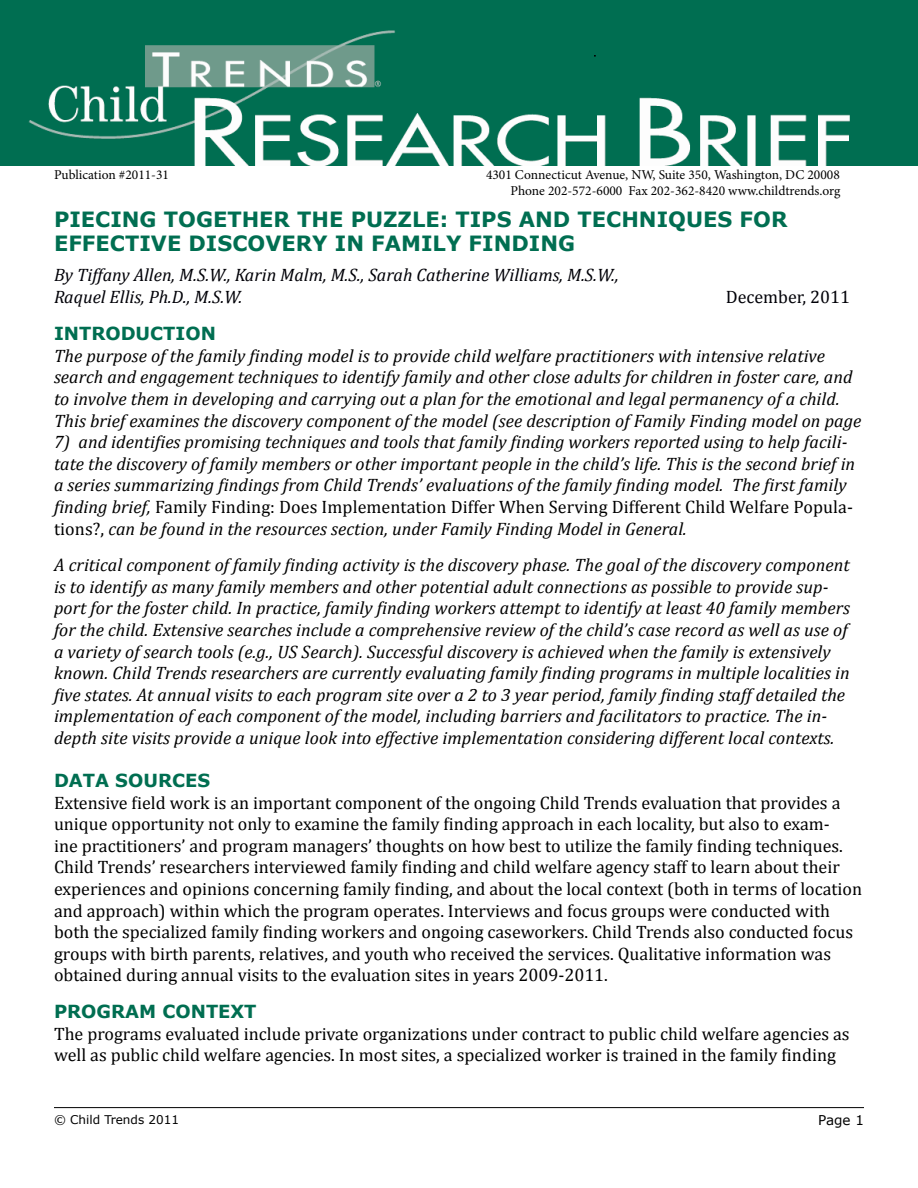
<style>
.page{position:relative;width:918px;height:1188px;background:#fff}
.page>*{position:absolute;margin:0;border:0;box-sizing:border-box;transform-origin:0 0}
.CTHeader{font:700 21px "Verdana";color:#006e51}
.CTParagraph{font:italic 18px/21.6px "Cambria";letter-spacing:.005em;color:#000}
.CTParagraph-2{font:18px/21.6px "Cambria";color:#000}
.CTByline{font:italic 18px "Cambria";color:#000007}
.CTHeader2{font:700 18px "Verdana";color:#006e51}
.CTByline-2{font:18px "Cambria";color:#000007}
.t1{font:13.5px/16.2px "Minion Pro";color:#000;text-align:right}
.t2{font:13.5px "Verdana";color:#000}
.t3{font:12px "Verdana";color:#000}
.s1{font-style:normal}
</style>
<div class="page">
<hr style="left:54px;top:1107px;width:810px;height:1px;background:#000">
<img style="left:0;top:1px;width:918px;height:165px">
<p class="t1" style="left:54px;top:167px;width:117px">Publication #2011-31</p>
<p class="t1" style="left:486px;top:167px;width:356px">4301 Connecticut Avenue, NW, Suite 350, Washington, DC 20008<br>Phone 202-572-6000 Fax 202-362-8420 www.childtrends.org</p>
<p class="CTHeader" style="left:54px;top:204px;width:735px">PIECING TOGETHER THE PUZZLE: TIPS AND TECHNIQUES FOR</p>
<p class="CTHeader" style="left:54px;top:229px;width:523px">EFFECTIVE DISCOVERY IN FAMILY FINDING</p>
<p class="CTByline" style="left:54px;top:263px;width:566px">By Tiffany Allen, M.S.W., Karin Malm, M.S., Sarah Catherine Williams, M.S.W.,</p>
<p class="CTByline" style="left:54px;top:284px;width:190px">Raquel Ellis, Ph.D., M.S.W.</p>
<p class="CTByline-2" style="left:726px;top:286px;width:126px">December, 2011</p>
<p class="CTHeader2" style="left:54px;top:321px;width:163px">INTRODUCTION</p>
<p class="CTParagraph" style="left:54px;top:344px;width:809px">The purpose of the family finding model is to provide child welfare practitioners with intensive relative search and engagement techniques to identify family and other close adults for children in foster care, and to involve them in developing and carrying out a plan for the emotional and legal permanency of a child.<br>This brief examines the discovery component of the model (see description of Family Finding model on page</p>
<p class="CTParagraph" style="left:54px;top:430px;width:803px">7) and identifies promising techniques and tools that family finding workers reported using to help facili&shy;tate the discovery of family members or other important people in the child’s life. This is the second brief in a series summarizing findings from Child Trends’ evaluations of the family finding model. The first family finding brief, <span class="s1">Family Finding: Does Implementation Differ When Serving Different Child Welfare Popula&shy;tions?,</span> can be found in the resources section, under Family Finding Model in General.</p>
<p class="CTParagraph" style="left:54px;top:553px;width:798px">A critical component of family finding activity is the discovery phase. The goal of the discovery component is to identify as many family members and other potential adult connections as possible to provide sup&shy;port for the foster child. In practice, family finding workers attempt to identify at least 40 family members for the child. Extensive searches include a comprehensive review of the child’s case record as well as use of a variety of search tools (e.g., US Search). Successful discovery is achieved when the family is extensively known. Child Trends researchers are currently evaluating family finding programs in multiple localities in five states. At annual visits to each program site over a 2 to 3 year period, family finding staff detailed the implementation of each component of the model, including barriers and facilitators to practice. The in&shy;depth site visits provide a unique look into effective implementation considering different local contexts.</p>
<p class="CTHeader2" style="left:54px;top:768px;width:158px">DATA SOURCES</p>
<p class="CTParagraph-2" style="left:54px;top:792px;width:810px">Extensive field work is an important component of the ongoing Child Trends evaluation that provides a unique opportunity not only to examine the family finding approach in each locality, but also to exam-<br>ine practitioners’ and program managers’ thoughts on how best to utilize the family finding techniques.<br>Child Trends’ researchers interviewed family finding and child welfare agency staff to learn about their experiences and opinions concerning family finding, and about the local context (both in terms of location and approach) within which the program operates. Interviews and focus groups were conducted with both the specialized family finding workers and ongoing caseworkers. Child Trends also conducted focus groups with birth parents, relatives, and youth who received the services. Qualitative information was obtained during annual visits to the evaluation sites in years 2009-2011.</p>
<p class="CTHeader2" style="left:54px;top:999px;width:204px">PROGRAM CONTEXT</p>
<p class="CTParagraph-2" style="left:54px;top:1023px;width:797px">The programs evaluated include private organizations under contract to public child welfare agencies as well as public child welfare agencies. In most sites, a specialized worker is trained in the family finding</p>
<p class="t3" style="left:54px;top:1111px;width:127px">© Child Trends 2011</p>
<p class="t2" style="left:818px;top:1111px;width:47px">Page 1</p>
</div>
